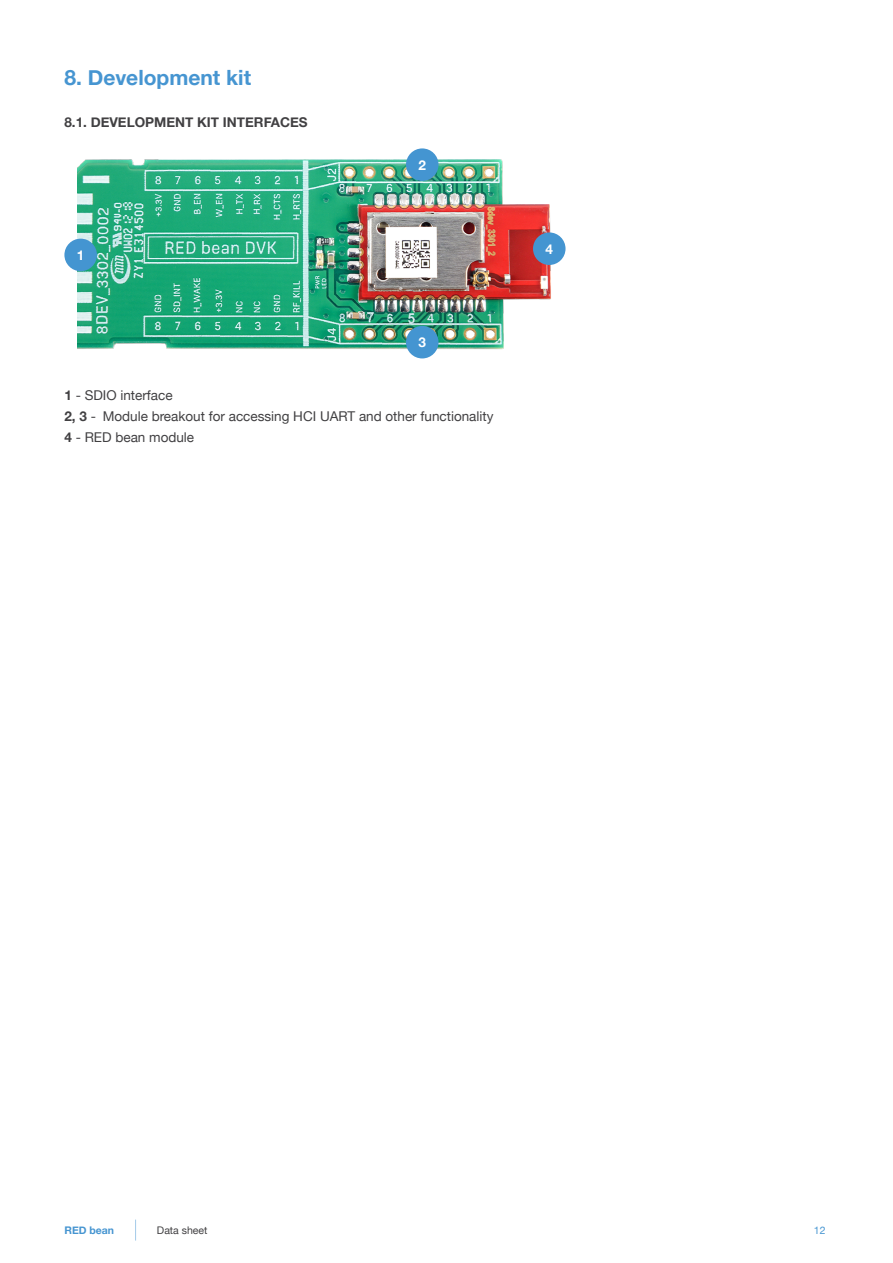
<style>
.page{position:relative;width:893px;height:1263px;background:#fff}
.page>*{position:absolute;margin:0;border:0;box-sizing:border-box;transform-origin:0 0}
.t1{font:700 21px "Helvetica Neue";color:#4695d1}
.t2{font:13.5px/21px "Helvetica Neue";color:#414042}
.t3{font:700 13.5px "Helvetica Neue";color:#414042}
.t4{font:700 13.5px "Helvetica Neue";color:#fff}
.t5{font:10.5px "Helvetica Neue";color:#414042}
.t6{font:700 10.5px "Helvetica Neue";color:#4695d1}
.t7{font:10.5px "Helvetica Neue";color:#4695d1}
.s1{font-weight:700}
</style>
<div class="page">
<svg style="left:135px;top:1219px;width:1px;height:21px"></svg>
<img style="left:78px;top:150px;width:484px;height:208px">
<div style="left:64px;top:239px;width:33px;height:32px;background:#4495d1;border-radius:50%"></div>
<div style="left:406px;top:148px;width:32px;height:33px;background:#4495d1;border-radius:50%"></div>
<div style="left:533px;top:232px;width:32px;height:33px;background:#4495d1;border-radius:50%"></div>
<div style="left:406px;top:326px;width:32px;height:32px;background:#4495d1;border-radius:50%"></div>
<h1 class="t1" style="left:64px;top:61px;width:188px">8. Development kit</h1>
<p class="t3" style="left:64px;top:112px;width:245px">8.1. DEVELOPMENT KIT INTERFACES</p>
<p class="t4" style="left:77px;top:244px;width:9px">1</p>
<p class="t4" style="left:418px;top:154px;width:9px">2</p>
<p class="t4" style="left:418px;top:332px;width:9px">3</p>
<p class="t2" style="left:64px;top:386px;width:431px"><span class="s1">1</span> - SDIO interface<br><span class="s1">2, 3</span> - Module breakout for accessing HCI UART and other functionality<br><span class="s1">4</span> - RED bean module</p>
<p class="t4" style="left:545px;top:238px;width:9px">4</p>
<p class="t6" style="left:64px;top:1222px;width:51px">RED bean</p>
<p class="t5" style="left:157px;top:1222px;width:52px">Data sheet</p>
<p class="t7" style="left:814px;top:1222px;width:13px">12</p>
</div>
